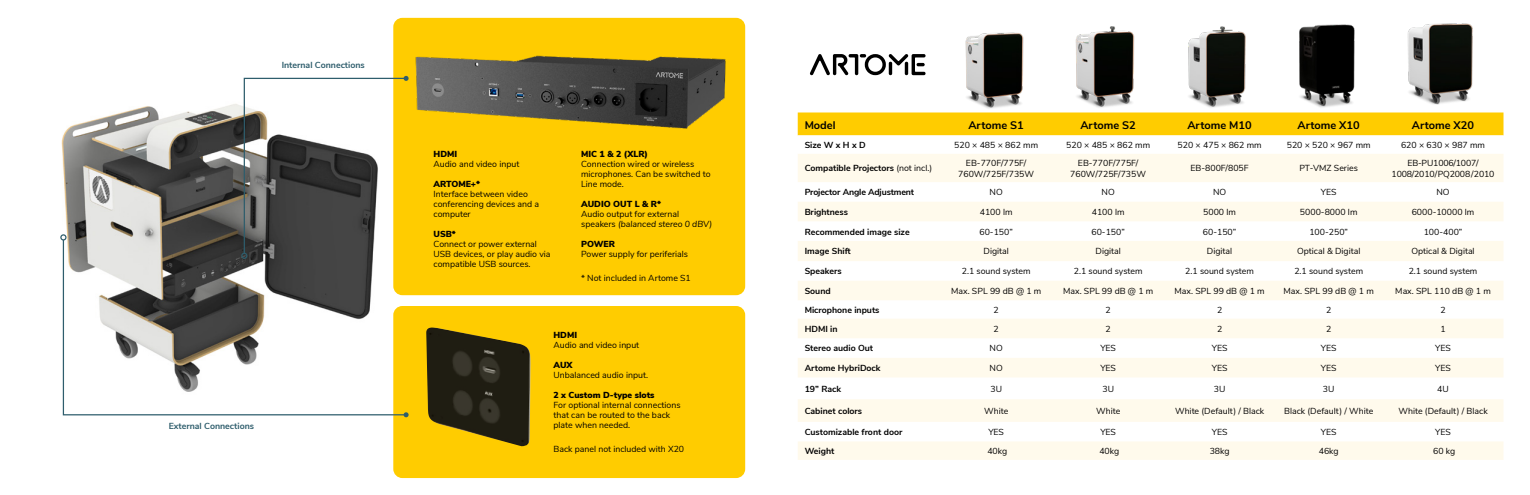
<style>
.page{position:relative;width:1530px;height:495px;background:#fff}
.page>*{position:absolute;margin:0;border:0;box-sizing:border-box;transform-origin:0 0}
.t1{font:700 11px "Nunito Sans";color:#000}
.t2{font:8.75px/10px "Nunito Sans";color:#000}
.t3{font:700 8.75px "Nunito Sans";color:#000}
.t4{font:900 8.75px "Nunito Sans";color:#000}
.t5{font:700 8.75px "Nunito Sans";color:#2e5d6c}
.t6{font:8.75px/10.5px "Nunito Sans";letter-spacing:-.02em;color:#000;text-align:center}
.s1{font-style:italic}
.s2{font-weight:400}
</style>
<div class="page">
<div style="left:393px;top:18px;width:352px;height:277px;background:#fc0;border-radius:9px"></div>
<div style="left:393px;top:306px;width:352px;height:172px;background:#fc0;border-radius:9px"></div>
<img style="left:415px;top:55px;width:311px;height:74px">
<img style="left:60px;top:104px;width:181px;height:136px">
<svg style="left:241px;top:76px;width:168px;height:163px"></svg>
<svg style="left:62px;top:239px;width:345px;height:177px"></svg>
<div style="left:60px;top:234px;width:7px;height:7px;border:1px solid #2e5d6c;border-radius:50%"></div>
<svg style="left:404px;top:412px;width:5px;height:5px"></svg>
<img style="left:426px;top:328px;width:105px;height:118px">
<div style="left:798px;top:112px;width:706px;height:23px;background:#fc0"></div>
<svg style="left:798px;top:154px;width:705px;height:306px;fill:#fffaec"></svg>
<svg style="left:810px;top:54px;width:116px;height:21px"></svg>
<img style="left:1407px;top:23px;width:66px;height:82px">
<img style="left:1284px;top:24px;width:84px;height:90px">
<img style="left:1065px;top:26px;width:80px;height:89px">
<img style="left:1176px;top:26px;width:80px;height:88px">
<img style="left:955px;top:32px;width:79px;height:83px">
<p class="t5" style="left:282px;top:59px;width:85px">Internal Connections</p>
<p class="t5" style="left:169px;top:419px;width:87px">External Connections</p>
<p class="t4" style="left:434px;top:147px;width:25px">HDMI</p>
<p class="t2" style="left:434px;top:158px;width:87px">Audio and video input</p>
<p class="t4" style="left:434px;top:177px;width:48px">ARTOME+*</p>
<p class="t2" style="left:434px;top:188px;width:107px">Interface between video conferencing devices and a computer</p>
<p class="t4" style="left:434px;top:227px;width:24px">USB*</p>
<p class="t2" style="left:434px;top:238px;width:118px">Connect or power external<br>USB devices, or play audio via compatible USB sources.</p>
<p class="t4" style="left:581px;top:147px;width:68px">MIC 1 &amp; 2 (XLR)</p>
<p class="t2" style="left:581px;top:158px;width:131px">Connection wired or wireless microphones. Can be switched to<br>Line mode.</p>
<p class="t4" style="left:581px;top:197px;width:81px">AUDIO OUT L &amp; R*</p>
<p class="t2" style="left:581px;top:208px;width:133px">Audio output for external speakers <span class="s1">(balanced stereo 0 dBV)</span></p>
<p class="t4" style="left:581px;top:237px;width:35px">POWER</p>
<p class="t2" style="left:581px;top:248px;width:108px">Power supply for periferials</p>
<p class="t2" style="left:581px;top:273px;width:111px">* Not included in Artome S1</p>
<p class="t4" style="left:554px;top:329px;width:25px">HDMI</p>
<p class="t2" style="left:554px;top:340px;width:87px">Audio and video input</p>
<p class="t4" style="left:554px;top:359px;width:21px">AUX</p>
<p class="t2" style="left:554px;top:370px;width:96px">Unbalanced audio input.</p>
<p class="t4" style="left:554px;top:389px;width:103px">2 x Custom D-type slots</p>
<p class="t2" style="left:554px;top:400px;width:129px">For optional internal connections that can be routed to the back plate when needed.</p>
<p class="t2" style="left:554px;top:444px;width:132px">Back panel not included with X20</p>
<p class="t1" style="left:805px;top:117px;width:32px">Model</p>
<p class="t1" style="left:968px;top:117px;width:57px">Artome S1</p>
<p class="t1" style="left:1080px;top:117px;width:57px">Artome S2</p>
<p class="t1" style="left:1187px;top:117px;width:66px">Artome M10</p>
<p class="t1" style="left:1298px;top:117px;width:64px">Artome X10</p>
<p class="t1" style="left:1412px;top:117px;width:64px">Artome X20</p>
<p class="t3" style="left:805px;top:139px;width:62px">Size W x H x D</p>
<p class="t2" style="left:954px;top:139px;width:85px">520 × 485 × 862 mm</p>
<p class="t2" style="left:1066px;top:139px;width:85px">520 × 485 × 862 mm</p>
<p class="t2" style="left:1178px;top:139px;width:85px">520 × 475 × 862 mm</p>
<p class="t2" style="left:1287px;top:139px;width:85px">520 × 520 × 967 mm</p>
<p class="t2" style="left:1401px;top:139px;width:85px">620 × 630 × 987 mm</p>
<p class="t3" style="left:805px;top:162px;width:129px">Compatible Projectors <span class="s2">(not incl.)</span></p>
<p class="t2" style="left:958px;top:157px;width:77px;line-height:10.5px;text-align:center">EB-770F/775F/<br>760W/725F/735W</p>
<p class="t2" style="left:1070px;top:157px;width:77px;line-height:10.5px;text-align:center">EB-770F/775F/<br>760W/725F/735W</p>
<p class="t2" style="left:1191px;top:163px;width:60px">EB-800F/805F</p>
<p class="t2" style="left:1299px;top:163px;width:60px">PT-VMZ Series</p>
<p class="t6" style="left:1392px;top:157px;width:104px">EB-PU1006/1007/<br>1008/2010/PQ2008/2010</p>
<p class="t3" style="left:805px;top:186px;width:111px">Projector Angle Adjustment</p>
<p class="t2" style="left:990px;top:187px;width:15px">NO</p>
<p class="t2" style="left:1102px;top:187px;width:15px">NO</p>
<p class="t2" style="left:1213px;top:187px;width:15px">NO</p>
<p class="t2" style="left:1321px;top:187px;width:17px">YES</p>
<p class="t2" style="left:1436px;top:187px;width:15px">NO</p>
<p class="t3" style="left:805px;top:206px;width:45px">Brightness</p>
<p class="t2" style="left:980px;top:206px;width:34px">4100 lm</p>
<p class="t2" style="left:1092px;top:206px;width:34px">4100 lm</p>
<p class="t2" style="left:1203px;top:206px;width:34px">5000 lm</p>
<p class="t2" style="left:1300px;top:206px;width:59px">5000-8000 lm</p>
<p class="t2" style="left:1412px;top:206px;width:64px">6000-10000 lm</p>
<p class="t3" style="left:805px;top:225px;width:106px">Recommended image size</p>
<p class="t2" style="left:979px;top:226px;width:35px">60-150”</p>
<p class="t2" style="left:1091px;top:226px;width:35px">60-150”</p>
<p class="t2" style="left:1203px;top:226px;width:35px">60-150”</p>
<p class="t2" style="left:1309px;top:226px;width:40px">100-250”</p>
<p class="t2" style="left:1424px;top:226px;width:40px">100-400”</p>
<p class="t3" style="left:805px;top:245px;width:48px">Image Shift</p>
<p class="t2" style="left:984px;top:246px;width:27px">Digital</p>
<p class="t2" style="left:1096px;top:246px;width:27px">Digital</p>
<p class="t2" style="left:1207px;top:246px;width:27px">Digital</p>
<p class="t2" style="left:1297px;top:246px;width:65px">Optical &amp; Digital</p>
<p class="t2" style="left:1411px;top:246px;width:65px">Optical &amp; Digital</p>
<p class="t3" style="left:805px;top:265px;width:39px">Speakers</p>
<p class="t2" style="left:962px;top:266px;width:70px">2.1 sound system</p>
<p class="t2" style="left:1074px;top:266px;width:70px">2.1 sound system</p>
<p class="t2" style="left:1185px;top:266px;width:70px">2.1 sound system</p>
<p class="t2" style="left:1294px;top:266px;width:70px">2.1 sound system</p>
<p class="t2" style="left:1409px;top:266px;width:70px">2.1 sound system</p>
<p class="t3" style="left:805px;top:284px;width:28px">Sound</p>
<p class="t2" style="left:951px;top:285px;width:92px">Max. SPL 99 dB @ 1 m</p>
<p class="t2" style="left:1063px;top:285px;width:92px">Max. SPL 99 dB @ 1 m</p>
<p class="t2" style="left:1175px;top:285px;width:92px">Max. SPL 99 dB @ 1 m</p>
<p class="t2" style="left:1284px;top:285px;width:92px">Max. SPL 99 dB @ 1 m</p>
<p class="t2" style="left:1395px;top:285px;width:97px">Max. SPL 110 dB @ 1 m</p>
<p class="t3" style="left:805px;top:303px;width:76px">Microphone inputs</p>
<p class="t2" style="left:994px;top:304px;width:7px">2</p>
<p class="t2" style="left:1106px;top:304px;width:7px">2</p>
<p class="t2" style="left:1217px;top:304px;width:7px">2</p>
<p class="t2" style="left:1326px;top:304px;width:7px">2</p>
<p class="t2" style="left:1440px;top:304px;width:7px">2</p>
<p class="t3" style="left:805px;top:322px;width:34px">HDMI in</p>
<p class="t2" style="left:994px;top:323px;width:7px">2</p>
<p class="t2" style="left:1106px;top:323px;width:7px">2</p>
<p class="t2" style="left:1217px;top:323px;width:7px">2</p>
<p class="t2" style="left:1326px;top:323px;width:7px">2</p>
<p class="t2" style="left:1440px;top:323px;width:7px">1</p>
<p class="t3" style="left:805px;top:342px;width:70px">Stereo audio Out</p>
<p class="t2" style="left:990px;top:343px;width:15px">NO</p>
<p class="t2" style="left:1100px;top:343px;width:17px">YES</p>
<p class="t2" style="left:1212px;top:343px;width:17px">YES</p>
<p class="t2" style="left:1321px;top:343px;width:17px">YES</p>
<p class="t2" style="left:1435px;top:343px;width:17px">YES</p>
<p class="t3" style="left:805px;top:362px;width:77px">Artome HybriDock</p>
<p class="t2" style="left:990px;top:363px;width:15px">NO</p>
<p class="t2" style="left:1100px;top:363px;width:17px">YES</p>
<p class="t2" style="left:1212px;top:363px;width:17px">YES</p>
<p class="t2" style="left:1321px;top:363px;width:17px">YES</p>
<p class="t2" style="left:1435px;top:363px;width:17px">YES</p>
<p class="t3" style="left:805px;top:382px;width:38px">19” Rack</p>
<p class="t2" style="left:990px;top:383px;width:13px">3U</p>
<p class="t2" style="left:1102px;top:383px;width:13px">3U</p>
<p class="t2" style="left:1214px;top:383px;width:13px">3U</p>
<p class="t2" style="left:1323px;top:383px;width:13px">3U</p>
<p class="t2" style="left:1437px;top:383px;width:13px">4U</p>
<p class="t3" style="left:805px;top:405px;width:59px">Cabinet colors</p>
<p class="t2" style="left:984px;top:405px;width:26px">White</p>
<p class="t2" style="left:1096px;top:405px;width:26px">White</p>
<p class="t2" style="left:1175px;top:405px;width:91px">White (Default) / Black</p>
<p class="t2" style="left:1284px;top:405px;width:91px">Black (Default) / White</p>
<p class="t2" style="left:1398px;top:405px;width:91px">White (Default) / Black</p>
<p class="t3" style="left:805px;top:426px;width:99px">Customizable front door</p>
<p class="t2" style="left:988px;top:427px;width:17px">YES</p>
<p class="t2" style="left:1100px;top:427px;width:17px">YES</p>
<p class="t2" style="left:1212px;top:427px;width:17px">YES</p>
<p class="t2" style="left:1321px;top:427px;width:17px">YES</p>
<p class="t2" style="left:1435px;top:427px;width:17px">YES</p>
<p class="t3" style="left:805px;top:445px;width:31px">Weight</p>
<p class="t2" style="left:987px;top:446px;width:21px">40kg</p>
<p class="t2" style="left:1099px;top:446px;width:21px">40kg</p>
<p class="t2" style="left:1210px;top:446px;width:21px">38kg</p>
<p class="t2" style="left:1319px;top:446px;width:21px">46kg</p>
<p class="t2" style="left:1433px;top:446px;width:24px">60 kg</p>
</div>
